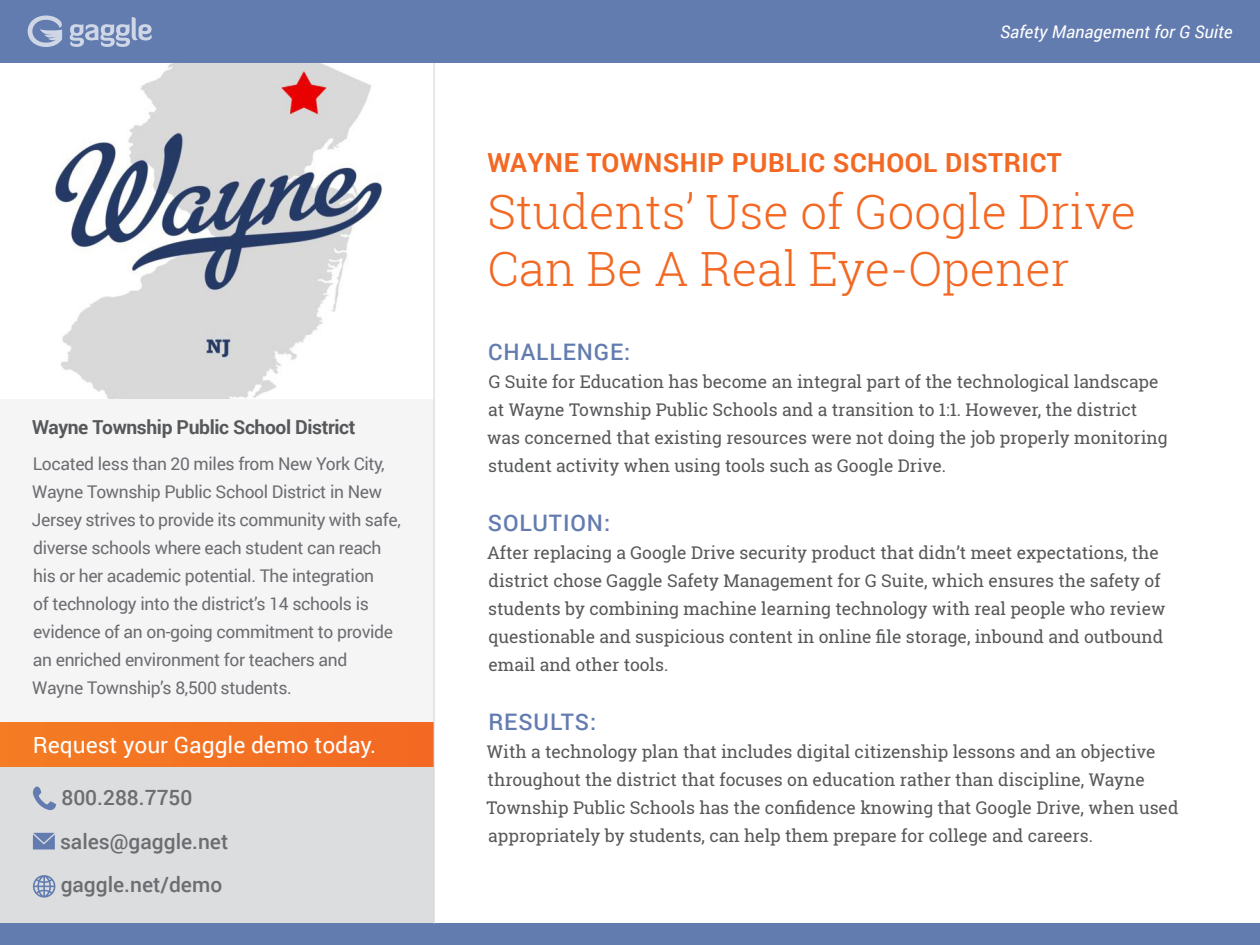
<style>
.page{position:relative;width:1260px;height:945px;background:#fff}
.page>*{position:absolute;margin:0;border:0;box-sizing:border-box;transform-origin:0 0}
.t1{font:300 47.25px/56.7px "Roboto Slab";color:#f36823}
.t2{font:700 26.25px "Roboto";letter-spacing:.02em;color:#f36823}
.t3{font:500 22.75px "Roboto";letter-spacing:.04em;color:#637cb0}
.t4{font:22.75px "Roboto";color:#fff}
.t5{font:500 21px "Roboto";color:#6c6d70}
.t6{font:700 19.25px "Roboto";letter-spacing:-.02em;color:#57585a}
.t7{font:17.5px/28px "Roboto Slab";color:#57585a}
.t8{font:17.5px/28px "Roboto";letter-spacing:-.02em;color:#6c6d70}
.t9{font:italic 17.5px "Roboto";color:#fff}
</style>
<div class="page">
<div style="left:0;top:399px;width:434px;height:333px;background:#f5f5f6"></div>
<div style="left:0;top:740px;width:434px;height:205px;background:#dcdddf"></div>
<img style="left:39px;top:62px;width:359px;height:337px">
<div style="left:0;top:924px;width:1260px;height:21px;background:#637cb0"></div>
<div style="left:0;top:0;width:1260px;height:62px;background:#637cb0"></div>
<div style="left:0;top:723px;width:434px;height:43px;background:#f47223"></div>
<svg style="left:33px;top:786px;width:23px;height:24px"></svg>
<svg style="left:33px;top:833px;width:22px;height:17px"></svg>
<svg style="left:33px;top:875px;width:22px;height:23px"></svg>
<hr style="left:434px;top:63px;width:1px;height:861px;background:#d1d2d4">
<svg style="left:28px;top:16px;width:35px;height:31px"></svg>
<svg style="left:70px;top:17px;width:82px;height:30px"></svg>
<p class="t6" style="left:32px;top:413px;width:325px">Wayne Township Public School District</p>
<p class="t8" style="left:32px;top:449px;width:370px">Located less than 20 miles from New York City, Wayne Township Public School District in New Jersey strives to provide its community with safe, diverse schools where each student can reach his or her academic potential. The integration<br>of technology into the district’s 14 schools is evidence of an on-going commitment to provide an enriched environment for teachers and Wayne Township’s 8,500 students.</p>
<p class="t4" style="left:33px;top:729px;width:345px">Request your Gaggle demo today.</p>
<p class="t5" style="left:61px;top:783px;width:133px">800.288.7750</p>
<p class="t5" style="left:60px;top:826px;width:170px">sales@gaggle.net</p>
<p class="t5" style="left:61px;top:870px;width:163px">gaggle.net/demo</p>
<p class="t9" style="left:1000px;top:20px;width:234px">Safety Management for G Suite</p>
<p class="t2" style="left:487px;top:144px;width:576px">WAYNE TOWNSHIP PUBLIC SCHOOL DISTRICT</p>
<p class="t1" style="left:488px;top:182px;width:650px">Students’ Use of Google Drive<br>Can Be A Real Eye-Opener</p>
<p class="t3" style="left:488px;top:336px;width:144px">CHALLENGE:</p>
<p class="t7" style="left:487px;top:368px;width:682px">G Suite for Education has become an integral part of the technological landscape at Wayne Township Public Schools and a transition to 1:1. However, the district was concerned that existing resources were not doing the job properly monitoring student activity when using tools such as Google Drive.</p>
<p class="t3" style="left:488px;top:507px;width:124px">SOLUTION:</p>
<p class="t7" style="left:487px;top:539px;width:680px">After replacing a Google Drive security product that didn’t meet expectations, the district chose Gaggle Safety Management for G Suite, which ensures the safety of students by combining machine learning technology with real people who review questionable and suspicious content in online file storage, inbound and outbound email and other tools.</p>
<p class="t3" style="left:488px;top:706px;width:109px">RESULTS:</p>
<p class="t7" style="left:486px;top:737px;width:694px">With a technology plan that includes digital citizenship lessons and an objective throughout the district that focuses on education rather than discipline, Wayne Township Public Schools has the confidence knowing that Google Drive, when used appropriately by students, can help them prepare for college and careers.</p>
</div>
